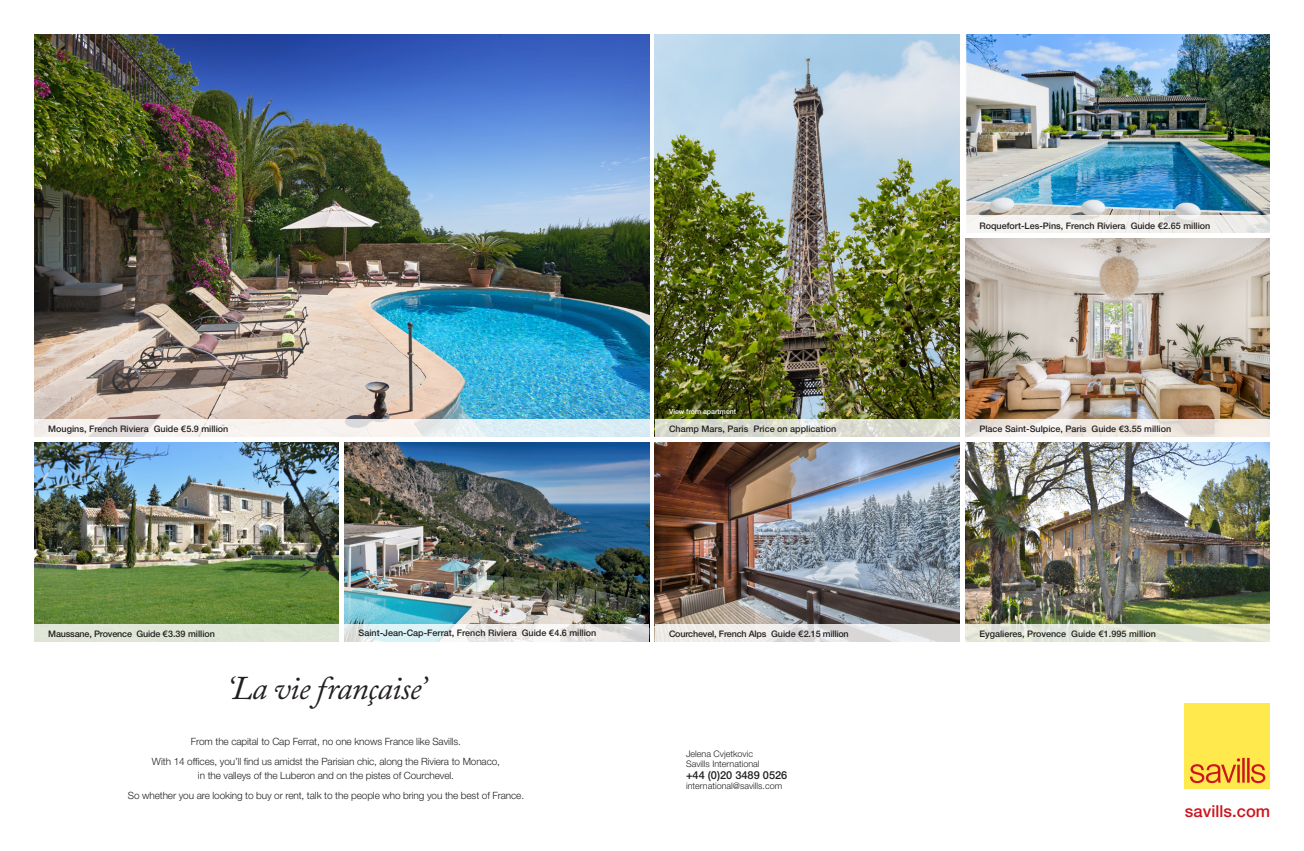
<style>
.page{position:relative;width:1304px;height:851px;background:#fff}
.page>*{position:absolute;margin:0;border:0;box-sizing:border-box;transform-origin:0 0}
.ITALIC_NEW_HEADS{font:italic 33px "Adobe Caslon Pro";letter-spacing:-.02em;color:#231f20}
.t1{font:500 16.5px "Helvetica Neue";letter-spacing:.005em;color:#cd151d}
.TEL_MEDIUM{font:500 11px "Helvetica Neue";color:#231f20}
.BODY_TEXT{font:300 10px/14px "Helvetica Neue";letter-spacing:-.01em;color:#231f20;text-align:center}
.TEL_MEDIUM-2{font:500 9px "Helvetica Neue";color:#231f20}
.TEL_MEDIUM-3{font:500 9px "Helvetica Neue";letter-spacing:-.02em;color:#231f20}
.CONTACT_DETAILS{font:300 9px "Helvetica Neue";color:#231f20}
.TEL_MEDIUM-4{font:500 7px "Helvetica Neue";color:#fff}
.s1{font-family:"Avenir Next";font-weight:600}
</style>
<div class="page">
<div style="left:1185px;top:703px;width:85px;height:85px;background:#ffe94d"></div>
<svg style="left:1190px;top:757px;width:75px;height:26px"></svg>
<img style="left:965px;top:442px;width:305px;height:182px">
<img style="left:655px;top:34px;width:305px;height:386px">
<img style="left:655px;top:442px;width:305px;height:182px">
<img style="left:966px;top:34px;width:304px;height:181px">
<img style="left:965px;top:238px;width:305px;height:182px">
<svg style="left:965px;top:420px;width:305px;height:17px;fill:#f0eae1"></svg>
<svg style="left:965px;top:624px;width:305px;height:17px;fill:#e1e6d8"></svg>
<svg style="left:655px;top:420px;width:305px;height:17px;fill:#dadbcd"></svg>
<svg style="left:655px;top:624px;width:305px;height:17px"></svg>
<svg style="left:966px;top:215px;width:304px;height:17px;fill:#f3f1ee"></svg>
<img style="left:34px;top:34px;width:615px;height:386px">
<img style="left:34px;top:442px;width:305px;height:182px">
<img style="left:344px;top:442px;width:305px;height:182px">
<svg style="left:34px;top:420px;width:615px;height:17px;fill:#f2f1f1"></svg>
<svg style="left:344px;top:624px;width:305px;height:17px"></svg>
<div style="left:34px;top:624px;width:305px;height:17px;background:#dee5d5"></div>
<p class="TEL_MEDIUM-2" style="left:48px;top:423px;width:182px">Mougins, French Riviera Guide <span class="s1">€</span>5.9 million</p>
<p class="TEL_MEDIUM-4" style="left:669px;top:407px;width:69px">View from apartment</p>
<p class="TEL_MEDIUM-2" style="left:669px;top:423px;width:169px">Champ Mars, Paris Price on application</p>
<p class="TEL_MEDIUM-3" style="left:48px;top:628px;width:168px">Maussane, Provence Guide <span class="s1">€</span>3.39 million</p>
<p class="TEL_MEDIUM-2" style="left:359px;top:627px;width:239px">Saint-Jean-Cap-Ferrat, French Riviera Guide <span class="s1">€</span>4.6 million</p>
<p class="ITALIC_NEW_HEADS" style="left:226px;top:668px;width:202px">‘La vie française’</p>
<p class="BODY_TEXT" style="left:191px;top:734px;width:271px">From the capital to Cap Ferrat, no one knows France like Savills.</p>
<p class="BODY_TEXT" style="left:152px;top:754px;width:350px">With 14 offices, you’ll find us amidst the Parisian chic, along the Riviera to Monaco, in the valleys of the Luberon and on the pistes of Courchevel.</p>
<p class="BODY_TEXT" style="left:128px;top:787px;width:398px">So whether you are looking to buy or rent, talk to the people who bring you the best of France.</p>
<p class="TEL_MEDIUM-3" style="left:669px;top:628px;width:181px">Courchevel, French Alps Guide <span class="s1">€</span>2.15 million</p>
<p class="CONTACT_DETAILS" style="left:686px;top:747px;width:69px">Jelena Cvjetkovic</p>
<p class="CONTACT_DETAILS" style="left:686px;top:757px;width:75px">Savills International</p>
<p class="TEL_MEDIUM" style="left:686px;top:768px;width:103px">+44 (0)20 3489 0526</p>
<p class="CONTACT_DETAILS" style="left:686px;top:779px;width:98px">international@savills.com</p>
<p class="TEL_MEDIUM-2" style="left:979px;top:220px;width:232px">Roquefort-Les-Pins, French Riviera Guide <span class="s1">€</span>2.65 million</p>
<p class="TEL_MEDIUM-2" style="left:979px;top:423px;width:193px">Place Saint-Sulpice, Paris Guide <span class="s1">€</span>3.55 million</p>
<p class="TEL_MEDIUM-2" style="left:979px;top:628px;width:178px">Eygalieres, Provence Guide <span class="s1">€</span>1.995 million</p>
<p class="t1" style="left:1185px;top:801px;width:87px">savills.com</p>
</div>
